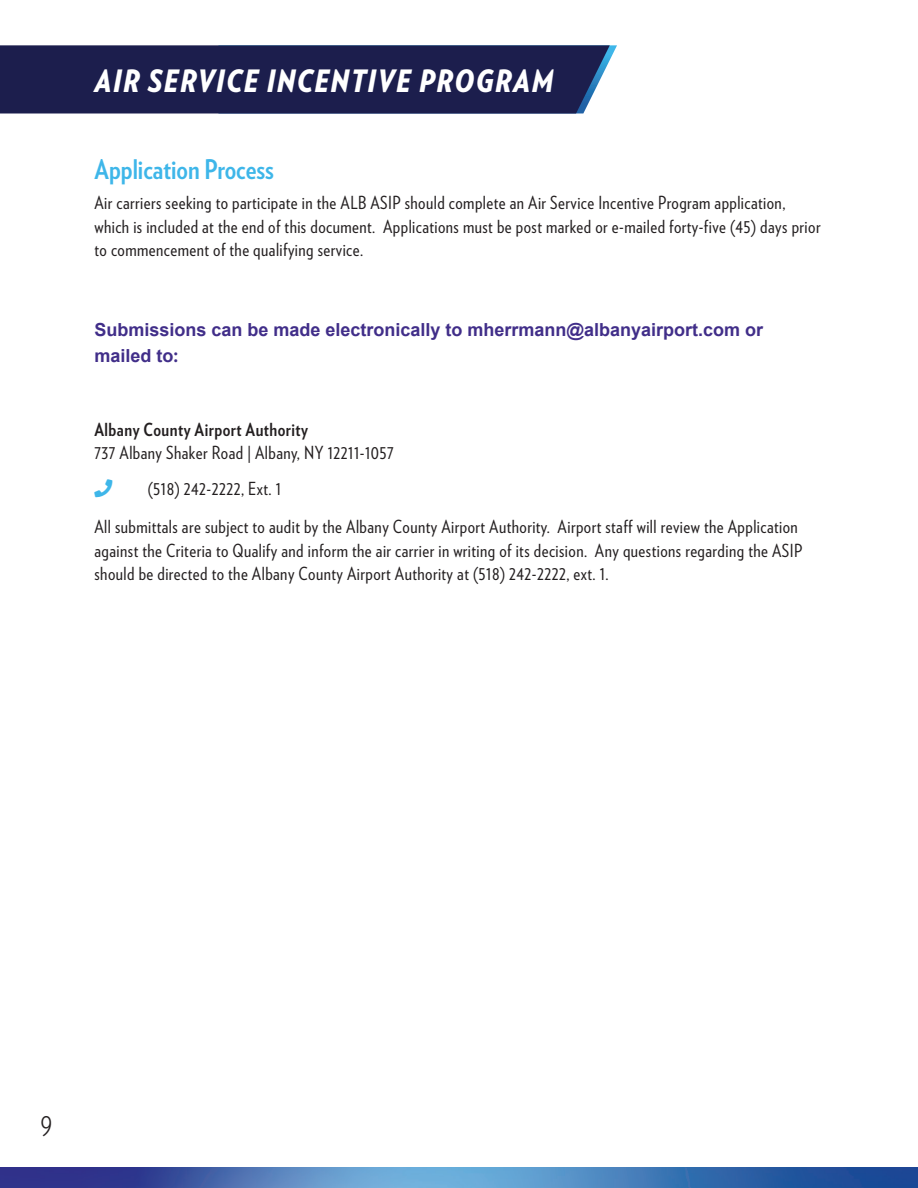
<style>
.page{position:relative;width:918px;height:1188px;background:#fff}
.page>*{position:absolute;margin:0;border:0;box-sizing:border-box;transform-origin:0 0}
.t1{font:italic 900 30.75px "Verlag Condensed";letter-spacing:.05em;color:#fff}
.t2{font:300 30px "Verlag Condensed";color:#231f20}
.Body-copy{font:700 27px "Verlag Condensed";color:#3eb6e9}
.Body-copy-2{font:18px/23.4px "Verlag Condensed";letter-spacing:.025em;color:#231f20}
.Body-copy-3{font:700 18px/26.2px "Arial";color:#412e89}
.s1{font-family:"Verlag Condensed";font-size:24px}
.s2{font-weight:700}
</style>
<div class="page">
<img style="left:0;top:1167px;width:918px;height:21px">
<div style="left:0;top:45px;width:617px;height:68px;background:#1c1e4d"></div>
<p class="t1" style="left:94px;top:57px;width:460px">AIR SERVICE INCENTIVE PROGRAM</p>
<p class="Body-copy" style="left:94px;top:149px;width:181px">Application Process</p>
<p class="Body-copy-2" style="left:94px;top:190px;width:728px">Air carriers seeking to participate in the ALB ASIP should complete an Air Service Incentive Program application, which is included at the end of this document. Applications must be post marked or e-mailed forty-five (45) days prior to commencement of the qualifying service.</p>
<p class="Body-copy-3" style="left:94px;top:317px;width:670px">Submissions can be made electronically to mherrmann@albanyairport.com or mailed to<span class="s1">:</span></p>
<p class="Body-copy-2" style="left:94px;top:417px;width:301px"><span class="s2">Albany County Airport Authority<br></span>737 Albany Shaker Road | Albany, NY 12211-1057</p>
<p class="Body-copy-2" style="left:94px;top:469px;width:705px;line-height:38.2px;text-indent:53px">(518) 242-2222, Ext. 1<br>All submittals are subject to audit by the Albany County Airport Authority. Airport staff will review the Application</p>
<p class="Body-copy-2" style="left:94px;top:538px;width:709px">against the Criteria to Qualify and inform the air carrier in writing of its decision. Any questions regarding the ASIP should be directed to the Albany County Airport Authority at (518) 242-2222, ext. 1.</p>
<h2 class="t2" style="left:41px;top:1105px;width:13px">9</h2>
</div>
